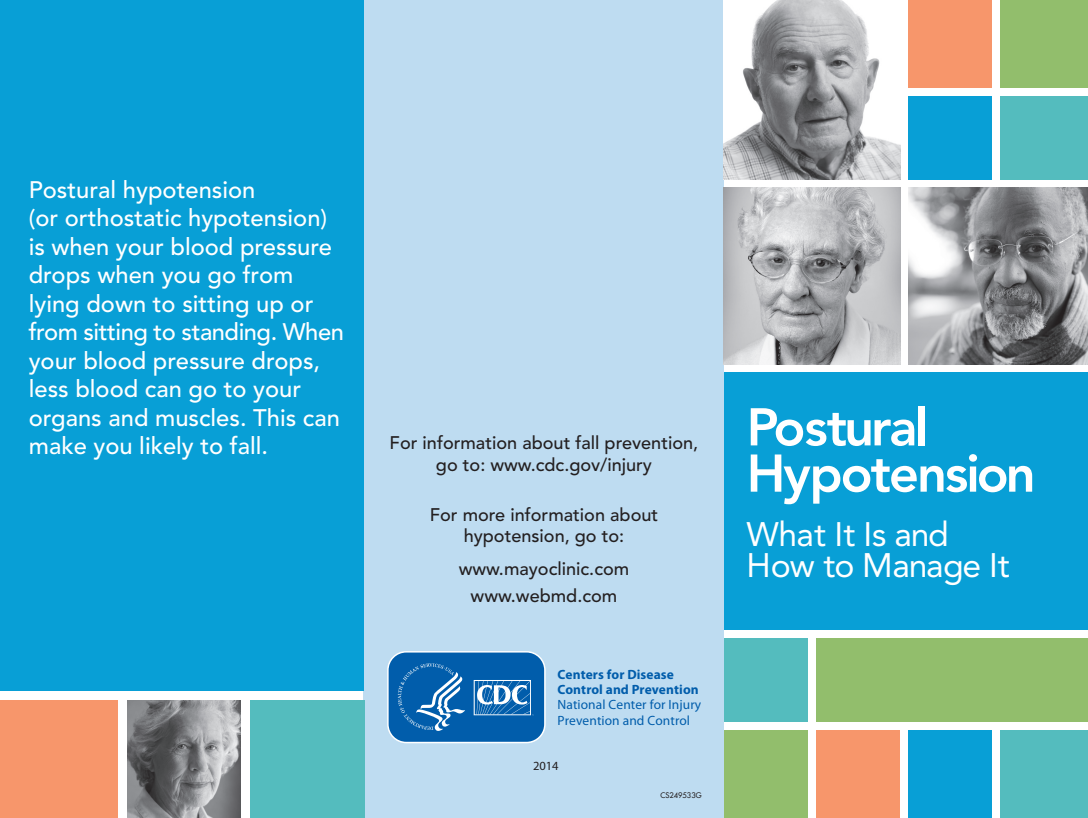
<style>
.page{position:relative;width:1088px;height:818px;background:#fff}
.page>*{position:absolute;margin:0;border:0;box-sizing:border-box;transform-origin:0 0}
.t1{font:800 52.5px/46.2px "Avenir LT Std";letter-spacing:-.04em;color:#fff}
.t2{font:33.75px/31.2px "Avenir LT Std";letter-spacing:-.02em;color:#fff}
.t3{font:500 23.75px/28.5px "Avenir LT Std";color:#fff}
.t4{font:500 18.12px/21.8px "Avenir LT Std";color:#231f20;text-align:center}
.t5{font:13.5px/15.4px "Myriad Pro";letter-spacing:.005em;color:#015dab}
.t6{font:12.5px "Myriad Pro";color:#231f20}
.t7{font:500 7.5px "Futura Std";letter-spacing:.005em;color:#231f20}
.s1{font-weight:700}
</style>
<div class="page">
<div style="left:1000px;top:730px;width:88px;height:88px;background:#54bcbe"></div>
<div style="left:0;top:700px;width:118px;height:118px;background:#f7966b"></div>
<div style="left:1000px;top:0;width:88px;height:88px;background:#92be6c"></div>
<div style="left:364px;top:0;width:360px;height:818px;background:#bedcf1"></div>
<div style="left:0;top:0;width:364px;height:691px;background:#089fd6"></div>
<div style="left:724px;top:372px;width:364px;height:258px;background:#089fd6"></div>
<svg style="left:387px;top:651px;width:159px;height:93px;background:#2b78b9"></svg>
<img style="left:724px;top:188px;width:176px;height:176px">
<div style="left:724px;top:730px;width:84px;height:88px;background:#92be6c"></div>
<div style="left:908px;top:730px;width:84px;height:88px;background:#089fd6"></div>
<div style="left:724px;top:638px;width:84px;height:84px;background:#54bcbe"></div>
<div style="left:816px;top:638px;width:272px;height:84px;background:#92be6c"></div>
<div style="left:816px;top:730px;width:84px;height:88px;background:#f7966b"></div>
<img style="left:908px;top:188px;width:180px;height:176px">
<img style="left:724px;top:0;width:176px;height:180px">
<div style="left:250px;top:700px;width:114px;height:118px;background:#54bcbe"></div>
<img style="left:128px;top:700px;width:112px;height:118px">
<div style="left:908px;top:96px;width:84px;height:84px;background:#089fd6"></div>
<div style="left:908px;top:0;width:84px;height:88px;background:#f7966b"></div>
<div style="left:1000px;top:96px;width:88px;height:84px;background:#54bcbe"></div>
<p class="t3" style="left:29px;top:176px;width:317px">Postural hypotension<br>(or orthostatic hypotension) is when your blood pressure drops when you go from lying down to sitting up or from sitting to standing. When your blood pressure drops, less blood can go to your organs and muscles. This can make you likely to fall.</p>
<p class="t4" style="left:389px;top:432px;width:310px">For information about fall prevention, go to: www.cdc.gov/injury</p>
<p class="t4" style="left:430px;top:504px;width:230px">For more information about hypotension, go to:</p>
<p class="t4" style="left:458px;top:556px;width:172px;line-height:26.2px">www.mayoclinic.com www.webmd.com</p>
<p class="t5" style="left:557px;top:667px;width:145px"><span class="s1">Centers for Disease<br>Control and Prevention<br></span>National Center for Injury<br>Prevention and Control</p>
<p class="t6" style="left:533px;top:757px;width:27px">2014</p>
<p class="t7" style="left:660px;top:790px;width:43px">CS249533G</p>
<h1 class="t1" style="left:746px;top:404px;width:291px">Postural<br>Hypotension</h1>
<h1 class="t2" style="left:746px;top:518px;width:265px">What It Is and<br>How to Manage It</h1>
</div>
